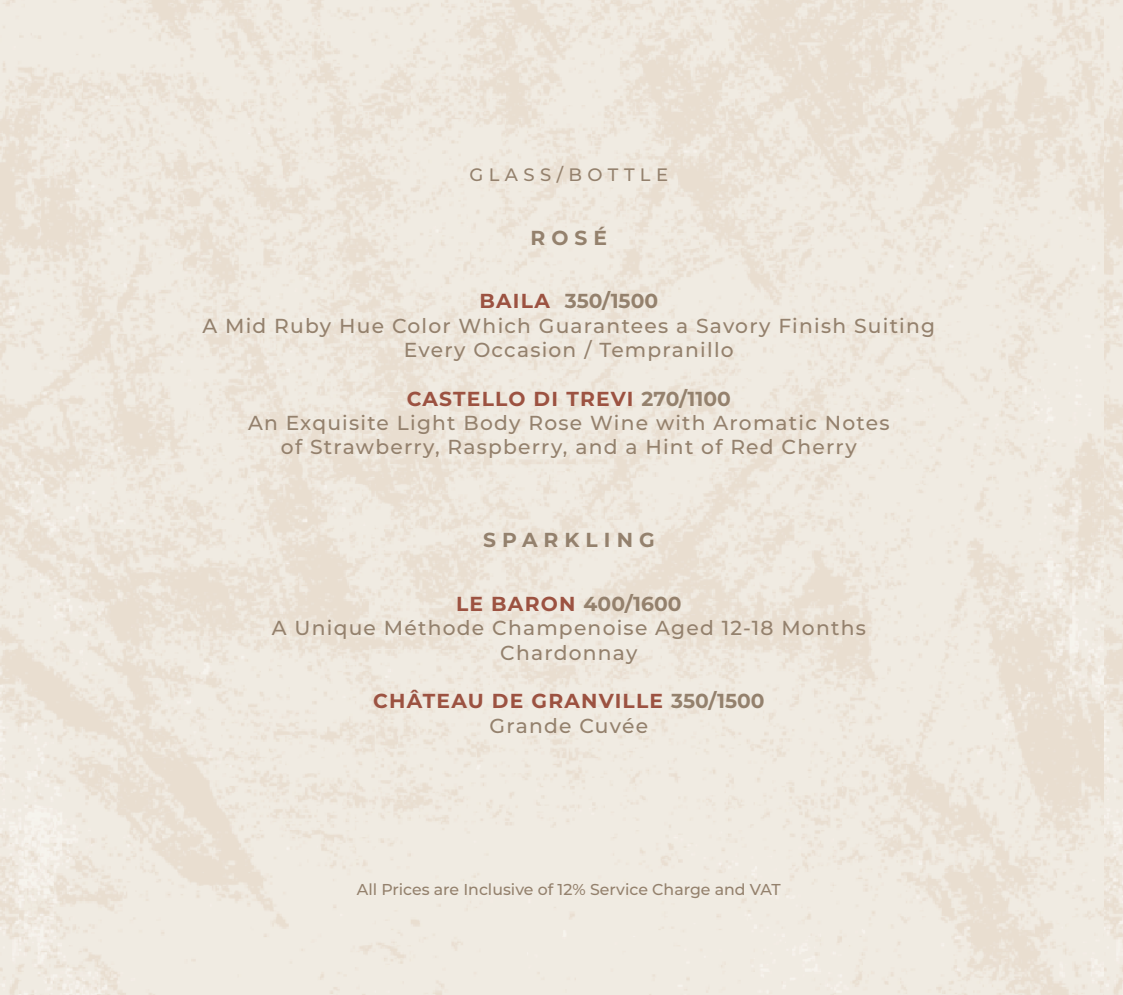
<style>
.page{position:relative;width:1123px;height:995px;background:#fff}
.page>*{position:absolute;margin:0;border:0;box-sizing:border-box;transform-origin:0 0}
.t1{font:500 20.25px/24.3px "Montserrat";letter-spacing:.06em;color:#94816d;text-align:center}
.t2{font:700 20.25px/24.3px "Montserrat";letter-spacing:.06em;color:#9c5241;text-align:center}
.t3{font:700 20.25px "Montserrat";letter-spacing:.3em;color:#94816d}
.t4{font:500 18px "Montserrat";letter-spacing:.3em;color:#94816d}
.t5{font:500 15.75px "Montserrat";color:#94816d}
.s1{font-weight:700;color:#9c5241}
.s2{font-weight:700}
.s3{color:#94816d}
.s4{font-weight:500;color:#94816d}
</style>
<div class="page">
<img style="left:0;top:0;width:1123px;height:995px">
<p class="t4" style="left:469px;top:162px;width:200px">GLASS/BOTTLE</p>
<p class="t3" style="left:530px;top:223px;width:78px">ROSÉ</p>
<p class="t1" style="left:202px;top:288px;width:734px"><span class="s1">BAILA</span> <span class="s2">350/1500<br></span>A Mid Ruby Hue Color Which Guarantees a Savory Finish Suiting<br>Every Occasion / Tempranillo</p>
<p class="t1" style="left:248px;top:385px;width:643px"><span class="s1">CASTELLO DI TREVI</span> <span class="s2">270/1100<br></span>An Exquisite Light Body Rose Wine with Aromatic Notes of Strawberry, Raspberry, and a Hint of Red Cherry</p>
<p class="t3" style="left:483px;top:525px;width:173px">SPARKLING</p>
<p class="t1" style="left:272px;top:591px;width:595px"><span class="s1">LE BARON</span> <span class="s2">400/1600<br></span>A Unique Méthode Champenoise Aged 12-18 Months<br>Chardonnay</p>
<p class="t2" style="left:373px;top:688px;width:393px">CHÂTEAU DE GRANVILLE <span class="s3">350/1500<br></span><span class="s4">Grande Cuvée</span></p>
<p class="t5" style="left:357px;top:878px;width:425px">All Prices are Inclusive of 12% Service Charge and VAT</p>
</div>
